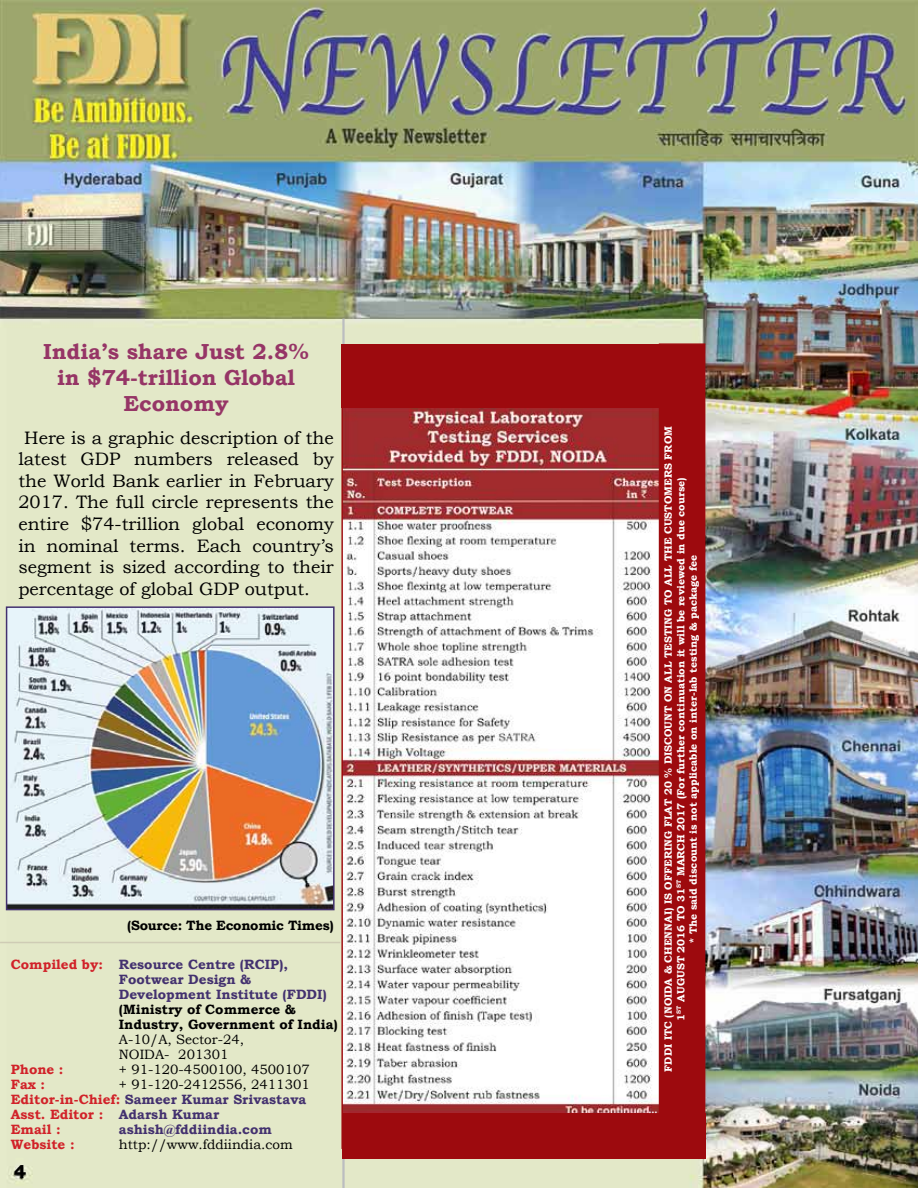
<style>
.page{position:relative;width:918px;height:1188px;background:#fff}
.page>*{position:absolute;margin:0;border:0;box-sizing:border-box;transform-origin:0 0}
.t1{font:700 21.75px/26.1px "Bookman Old Style";color:#963566;text-align:center}
.t2{font:700 18.45px "Bookman Old Style";color:#000}
.t3{font:18px/21.6px "Bookman Old Style";color:#000;text-align:justify}
.t4{font:700 13.5px/15px "Bookman Old Style";color:#d12229}
.t5{font:700 13.5px/15px "Bookman Old Style";color:#43316f}
.t6{font:13.5px/15px "Bookman Old Style";color:#000}
.t7{font:700 13.5px/15px "Bookman Old Style";color:#000}
.t8{font:700 13.5px "Bookman Old Style";letter-spacing:-.02em;color:#000}
.t9{font:700 10.5px/12.6px "Bookman Old Style";color:#fff;text-align:center}
.t10{font:700 9px "Bookman Old Style";color:#fff}
.s1{color:#d12229}
.s2{font-weight:400;color:#000}
.s3{color:#43316f}
</style>
<div class="page">
<img style="left:0;top:0;width:918px;height:1188px">
<hr style="left:0;top:942px;width:340px;height:1px;background:#cfccb5">
<hr style="left:342px;top:319px;width:3px;height:869px;background:#bbbdc0">
<img style="left:343px;top:407px;width:316px;height:706px">
<div style="left:659px;top:343px;width:46px;height:810px;background:#9d0a0e"></div>
<div style="left:342px;top:1113px;width:363px;height:46px;background:#9d0a0e"></div>
<div style="left:341px;top:344px;width:320px;height:63px;background:#9d0a0e"></div>
<img style="left:9px;top:609px;width:323px;height:298px">
<div style="left:6px;top:606px;width:329px;height:304px;border:2px solid #43316f"></div>
<p class="t1" style="left:43px;top:338px;width:267px">India’s share Just 2.8% in $74-trillion Global<br>Economy</p>
<p class="t3" style="left:18px;top:427px;width:317px;text-indent:6px">Here is a graphic description of the latest GDP numbers released by the World Bank earlier in February 2017. The full circle represents the entire $74-trillion global economy in nominal terms. Each country’s segment is sized according to their percentage of global GDP output.</p>
<p class="t8" style="left:127px;top:915px;width:208px">(Source: The Economic Times)</p>
<p class="t5" style="left:119px;top:956px;width:209px;text-indent:-108px"><span class="s1">Compiled by:</span> Resource Centre (RCIP),<br>Footwear Design &amp;<br>Development Institute (FDDI)</p>
<p class="t7" style="left:119px;top:1001px;width:220px">(Ministry of Commerce &amp;<br>Industry, Government of India)</p>
<p class="t6" style="left:119px;top:1032px;width:127px">A-10/A, Sector-24,<br>NOIDA- 201301</p>
<p class="t4" style="left:11px;top:1061px;width:54px">Phone :</p>
<p class="t6" style="left:119px;top:1062px;width:192px">+ 91-120-4500100, 4500107</p>
<p class="t4" style="left:11px;top:1076px;width:36px">Fax :</p>
<p class="t4" style="left:11px;top:1076px;width:300px;text-indent:108px"><span class="s2">+ 91-120-2412556, 2411301<br></span>Editor-in-Chief: <span class="s3">Sameer Kumar Srivastava<br></span>Asst. Editor : <span class="s3">Adarsh Kumar<br></span>Email :</p>
<p class="t5" style="left:119px;top:1121px;width:155px">ashish@fddiindia.com</p>
<p class="t4" style="left:11px;top:1136px;width:65px">Website :</p>
<p class="t6" style="left:119px;top:1137px;width:175px">http://www.fddiindia.com</p>
<p class="t2" style="left:14px;top:1158px;width:14px">4</p>
<p class="t9" style="left:662px;top:1072px;width:647px;rotate:-90deg">FDDI ITC (NOIDA &amp; CHENNAI) IS OFFERING FLAT 20 % DISCOUNT ON ALL TESTING TO ALL THE CUSTOMERS FROM<br>1<sup>ST</sup> AUGUST 2016 TO 31<sup>ST</sup> MARCH 2017 (For further continuation it will be reviewed in due course)<br>* The said discount is not applicable on inter-lab testing &amp; package fee</p>
<p class="t10" style="left:648px;top:1104px;width:11px">...</p>
</div>
